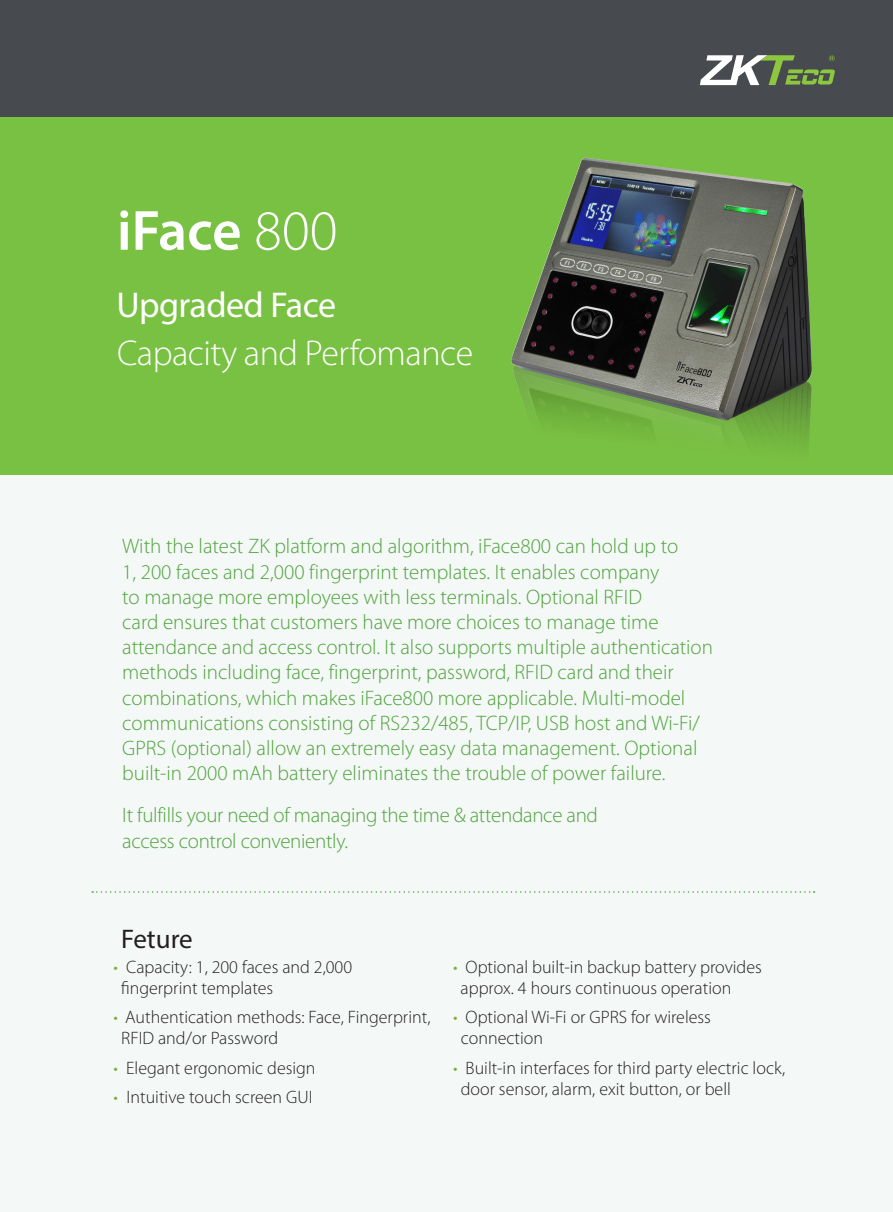
<style>
.page{position:relative;width:893px;height:1212px;background:#f4f8f6}
.page>*{position:absolute;margin:0;border:0;box-sizing:border-box;transform-origin:0 0}
.t1{font:600 57px "Myriad Pro";letter-spacing:-.005em;color:#fff}
.t2{font:300 36px "Myriad Pro";letter-spacing:-.015em;color:#fff}
.t3{font:36px "Myriad Pro";letter-spacing:-.015em;color:#fff}
.Headline_with_Span{font:27px "Myriad Pro";color:#231f20}
.SF100_introduction{font:300 21px/25.2px "Myriad Pro";color:#4fa33d}
.bulleted{font:300 18px/21px "Myriad Pro";color:#231f20}
.s1{font-weight:300}
.s2{color:#7aae36}
</style>
<div class="page">
<div style="left:0;top:0;width:893px;height:117px;background:#474a4e"></div>
<div style="left:0;top:117px;width:893px;height:358px;background:#79c142"></div>
<svg style="left:700px;top:55px;width:135px;height:30px"></svg>
<svg style="left:92px;top:891px;width:723px;height:2px"></svg>
<img style="left:511px;top:157px;width:302px;height:289px">
<p class="t1" style="left:117px;top:194px;width:222px">iFace <span class="s1">800</span></p>
<p class="t3" style="left:116px;top:283px;width:221px">Upgraded Face</p>
<p class="t2" style="left:117px;top:331px;width:358px">Capacity and Perfomance</p>
<p class="SF100_introduction" style="left:122px;top:534px;width:592px">With the latest ZK platform and algorithm, iFace800 can hold up to<br>1, 200 faces and 2,000 fingerprint templates. It enables company<br>to manage more employees with less terminals. Optional RFID<br>card ensures that customers have more choices to manage time attendance and access control. It also supports multiple authentication methods including face, fingerprint, password, RFID card and their combinations, which makes iFace800 more applicable. Multi-model communications consisting of RS232/485, TCP/IP, USB host and Wi-Fi/ GPRS (optional) allow an extremely easy data management. Optional built-in 2000 mAh battery eliminates the trouble of power failure.</p>
<p class="SF100_introduction" style="left:122px;top:803px;width:477px">It fulfills your need of managing the time &amp; attendance and access control conveniently.</p>
<p class="Headline_with_Span" style="left:121px;top:922px;width:73px">Feture</p>
<p class="bulleted" style="left:121px;top:956px;width:233px;text-indent:-7px"><span class="s2">•</span> Capacity: 1, 200 faces and 2,000 fingerprint templates</p>
<p class="bulleted" style="left:121px;top:1007px;width:311px;text-indent:-8px"><span class="s2">•</span> Authentication methods: Face, Fingerprint,<br>RFID and/or Password</p>
<p class="bulleted" style="left:114px;top:1057px;width:203px"><span class="s2">•</span> Elegant ergonomic design</p>
<p class="bulleted" style="left:114px;top:1087px;width:200px"><span class="s2">•</span> Intuitive touch screen GUI</p>
<p class="bulleted" style="left:461px;top:956px;width:303px;text-indent:-8px"><span class="s2">•</span> Optional built-in backup battery provides approx. 4 hours continuous operation</p>
<p class="bulleted" style="left:461px;top:1007px;width:252px;text-indent:-8px"><span class="s2">•</span> Optional Wi-Fi or GPRS for wireless connection</p>
<p class="bulleted" style="left:461px;top:1057px;width:326px;text-indent:-8px"><span class="s2">•</span> Built-in interfaces for third party electric lock, door sensor, alarm, exit button, or bell</p>
</div>
